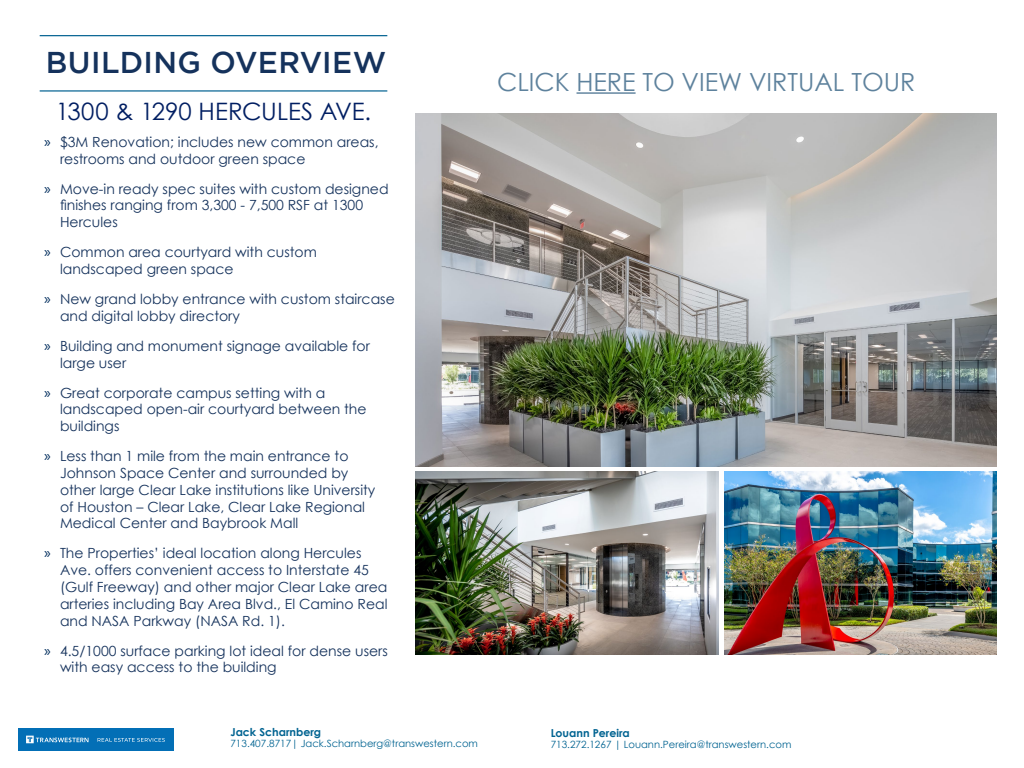
<style>
.page{position:relative;width:1024px;height:768px;background:#fff}
.page>*{position:absolute;margin:0;border:0;box-sizing:border-box;transform-origin:0 0}
.t1{font:500 30px "Gotham";letter-spacing:.015em;color:#15325c}
.t2{font:25px "Century Gothic";color:#5e829d}
.t3{font:24px "Century Gothic";color:#001e62}
.t4{font:14px/16.8px "Century Gothic";color:#15325c}
.t5{font:700 11px "Century Gothic";color:#006391}
.t6{font:10px "Century Gothic";color:#006391}
.s1{font-family:"Myriad Pro";font-size:16px;color:#002d5d}
</style>
<div class="page">
<div style="left:18px;top:728px;width:156px;height:23px;background:#036fb6"></div>
<svg style="left:26px;top:736px;width:62px;height:7px"></svg>
<svg style="left:98px;top:738px;width:67px;height:4px"></svg>
<img style="left:416px;top:113px;width:581px;height:353px">
<img style="left:724px;top:471px;width:273px;height:184px">
<img style="left:416px;top:471px;width:303px;height:184px">
<hr style="left:40px;top:35px;width:347px;height:1px;background:#076493">
<hr style="left:40px;top:90px;width:347px;height:2px;background:#076493">
<hr style="left:577px;top:92px;width:59px;height:2px;background:#5e829d">
<h1 class="t1" style="left:46px;top:45px;width:342px">BUILDING OVERVIEW</h1>
<h3 class="t3" style="left:56px;top:94px;width:317px">1300 &amp; 1290 HERCULES AVE.</h3>
<p class="t4" style="left:60px;top:133px;width:320px;text-indent:-16px"><span class="s1">»</span> $3M Renovation; includes new common areas, restrooms and outdoor green space</p>
<p class="t4" style="left:60px;top:180px;width:330px;text-indent:-16px"><span class="s1">»</span> Move-in ready spec suites with custom designed finishes ranging from 3,300 - 7,500 RSF at 1300<br>Hercules</p>
<p class="t4" style="left:60px;top:244px;width:258px;text-indent:-16px"><span class="s1">»</span> Common area courtyard with custom landscaped green space</p>
<p class="t4" style="left:60px;top:290px;width:336px;text-indent:-16px"><span class="s1">»</span> New grand lobby entrance with custom staircase and digital lobby directory</p>
<p class="t4" style="left:60px;top:337px;width:312px;text-indent:-16px"><span class="s1">»</span> Building and monument signage available for large user</p>
<p class="t4" style="left:60px;top:384px;width:308px;text-indent:-16px"><span class="s1">»</span> Great corporate campus setting with a landscaped open-air courtyard between the buildings</p>
<p class="t4" style="left:60px;top:448px;width:317px;text-indent:-16px"><span class="s1">»</span> Less than 1 mile from the main entrance to Johnson Space Center and surrounded by other large Clear Lake institutions like University of Houston – Clear Lake, Clear Lake Regional Medical Center and Baybrook Mall</p>
<p class="t4" style="left:60px;top:545px;width:329px;text-indent:-16px"><span class="s1">»</span> The Properties’ ideal location along Hercules Ave. offers convenient access to Interstate 45 (Gulf Freeway) and other major Clear Lake area arteries including Bay Area Blvd., El Camino Real and NASA Parkway (NASA Rd. 1).</p>
<p class="t4" style="left:60px;top:642px;width:329px;text-indent:-16px"><span class="s1">»</span> 4.5/1000 surface parking lot ideal for dense users with easy access to the building</p>
<h2 class="t2" style="left:497px;top:64px;width:420px">CLICK HERE TO VIEW VIRTUAL TOUR</h2>
<p class="t5" style="left:230px;top:724px;width:92px">Jack Scharnberg</p>
<p class="t6" style="left:230px;top:737px;width:249px">713.407.8717| Jack.Scharnberg@transwestern.com</p>
<p class="t5" style="left:551px;top:725px;width:81px">Louann Pereira</p>
<p class="t6" style="left:551px;top:737px;width:242px">713.272.1267 | Louann.Pereira@transwestern.com</p>
</div>
